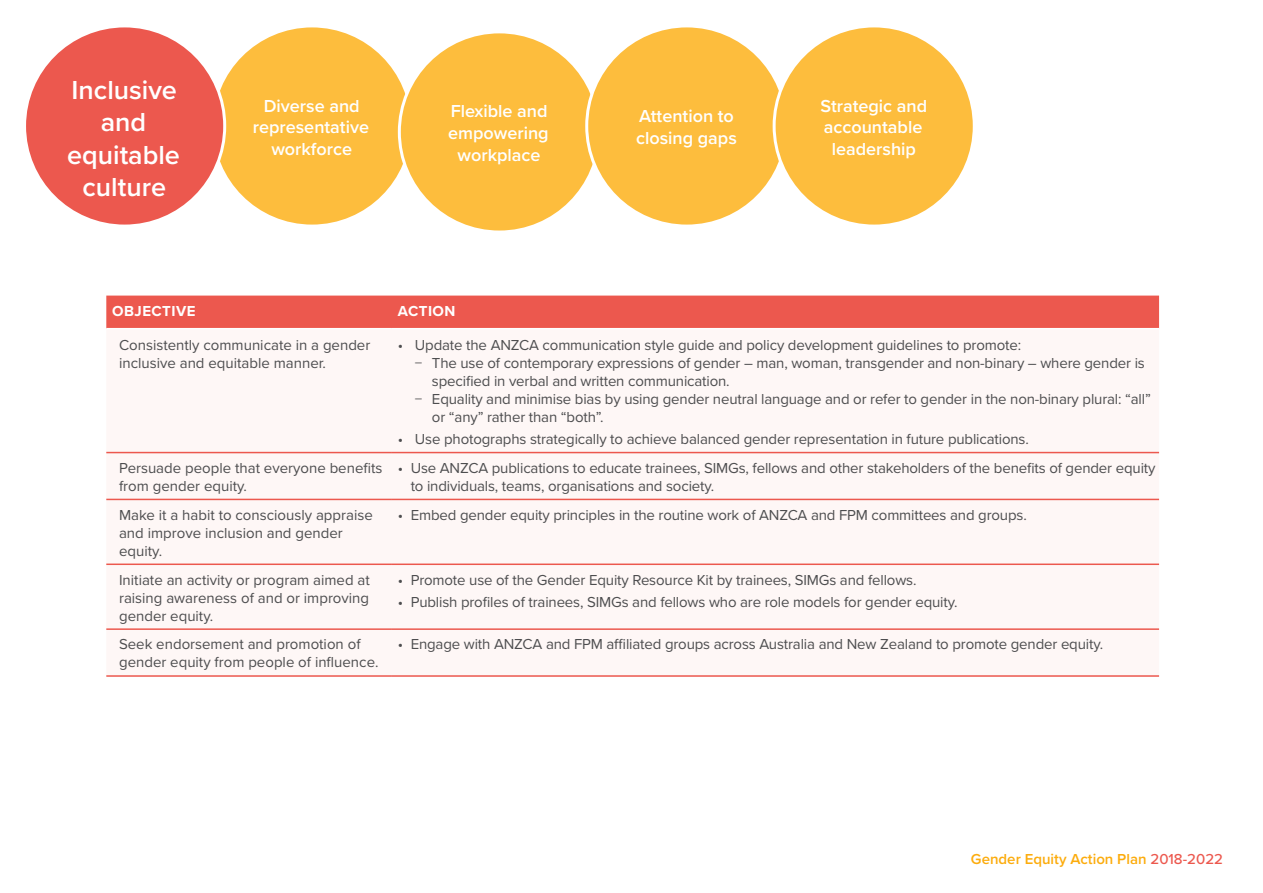
<style>
.page{position:relative;width:1263px;height:893px;background:#fff}
.page>*{position:absolute;margin:0;border:0;box-sizing:border-box;transform-origin:0 0}
.t1{font:600 27px/32.4px "Proxima Nova";color:#fff;text-align:center}
.t2{font:600 18px/21.6px "Proxima Nova";color:#fff;text-align:center}
.t3{font:15px/18px "Proxima Nova";letter-spacing:-.01em;color:#4d4d4f}
.t4{font:600 15px "Proxima Nova";color:#fcac0d}
.t5{font:700 15px "Proxima Nova";letter-spacing:.03em;color:#fff}
.s1{font-weight:500;color:#ec584e}
</style>
<div class="page">
<div style="left:106px;top:296px;width:1053px;height:32px;background:#ec584e"></div>
<div style="left:106px;top:451px;width:1053px;height:115px;background:#fef7f6"></div>
<hr style="left:106px;top:452px;width:286px;height:1px;background:#ec584e">
<hr style="left:392px;top:452px;width:767px;height:1px;background:#ec584e">
<hr style="left:106px;top:499px;width:286px;height:1px;background:#ec584e">
<hr style="left:392px;top:499px;width:767px;height:1px;background:#ec584e">
<hr style="left:106px;top:563px;width:286px;height:2px;background:#ec584e">
<hr style="left:392px;top:563px;width:767px;height:2px;background:#ec584e">
<hr style="left:106px;top:628px;width:286px;height:2px;background:#ec584e">
<hr style="left:392px;top:628px;width:767px;height:2px;background:#ec584e">
<hr style="left:106px;top:675px;width:286px;height:2px;background:#ec584e">
<hr style="left:392px;top:675px;width:767px;height:2px;background:#ec584e">
<div style="left:212px;top:26px;width:200px;height:200px;background:#fdbd3d;border-radius:50%"></div>
<div style="left:399px;top:32px;width:200px;height:200px;background:#fdbd3d;border-radius:50%"></div>
<div style="left:587px;top:26px;width:200px;height:200px;background:#fdbd3d;border-radius:50%"></div>
<div style="left:774px;top:26px;width:200px;height:200px;background:#fdbd3d;border-radius:50%"></div>
<div style="left:25px;top:26px;width:200px;height:200px;background:#ec584e;border-radius:50%"></div>
<h1 class="t1" style="left:67px;top:73px;width:114px">Inclusive and equitable culture</h1>
<p class="t2" style="left:253px;top:94px;width:118px">Diverse and representative workforce</p>
<p class="t2" style="left:448px;top:100px;width:102px">Flexible and empowering workplace</p>
<p class="t2" style="left:636px;top:105px;width:102px;text-align:left">Attention to closing gaps</p>
<p class="t2" style="left:821px;top:94px;width:108px">Strategic and accountable leadership</p>
<p class="t5" style="left:112px;top:300px;width:85px">OBJECTIVE</p>
<p class="t5" style="left:398px;top:300px;width:59px">ACTION</p>
<p class="t3" style="left:119px;top:335px;width:253px">Consistently communicate in a gender inclusive and equitable manner.</p>
<p class="t3" style="left:398px;top:335px;width:625px">• Update the ANZCA communication style guide and policy development guidelines to promote:</p>
<p class="t3" style="left:415px;top:353px;width:731px">− The use of contemporary expressions of gender – man, woman, transgender and non-binary – where gender is</p>
<p class="t3" style="left:432px;top:371px;width:299px">specified in verbal and written communication.</p>
<p class="t3" style="left:415px;top:389px;width:737px">− Equality and minimise bias by using gender neutral language and or refer to gender in the non-binary plural: “all”</p>
<p class="t3" style="left:432px;top:407px;width:173px">or “any” rather than “both”.</p>
<p class="t3" style="left:398px;top:429px;width:632px">• Use photographs strategically to achieve balanced gender representation in future publications.</p>
<p class="t3" style="left:119px;top:458px;width:265px">Persuade people that everyone benefits from gender equity.</p>
<p class="t3" style="left:411px;top:458px;width:746px;text-indent:-13px">• Use ANZCA publications to educate trainees, SIMGs, fellows and other stakeholders of the benefits of gender equity to individuals, teams, organisations and society.</p>
<p class="t3" style="left:119px;top:505px;width:255px">Make it a habit to consciously appraise and improve inclusion and gender equity.</p>
<p class="t3" style="left:398px;top:505px;width:630px">• Embed gender equity principles in the routine work of ANZCA and FPM committees and groups.</p>
<p class="t3" style="left:119px;top:570px;width:252px;text-align:justify">Initiate an activity or program aimed at raising awareness of and or improving gender equity.</p>
<p class="t3" style="left:398px;top:570px;width:520px">• Promote use of the Gender Equity Resource Kit by trainees, SIMGs and fellows.</p>
<p class="t3" style="left:398px;top:592px;width:561px">• Publish profiles of trainees, SIMGs and fellows who are role models for gender equity.</p>
<p class="t3" style="left:119px;top:635px;width:261px">Seek endorsement and promotion of gender equity from people of influence.</p>
<p class="t3" style="left:398px;top:635px;width:707px">• Engage with ANZCA and FPM affiliated groups across Australia and New Zealand to promote gender equity.</p>
<p class="t4" style="left:971px;top:848px;width:254px">Gender Equity Action Plan <span class="s1">2018-2022</span></p>
</div>
